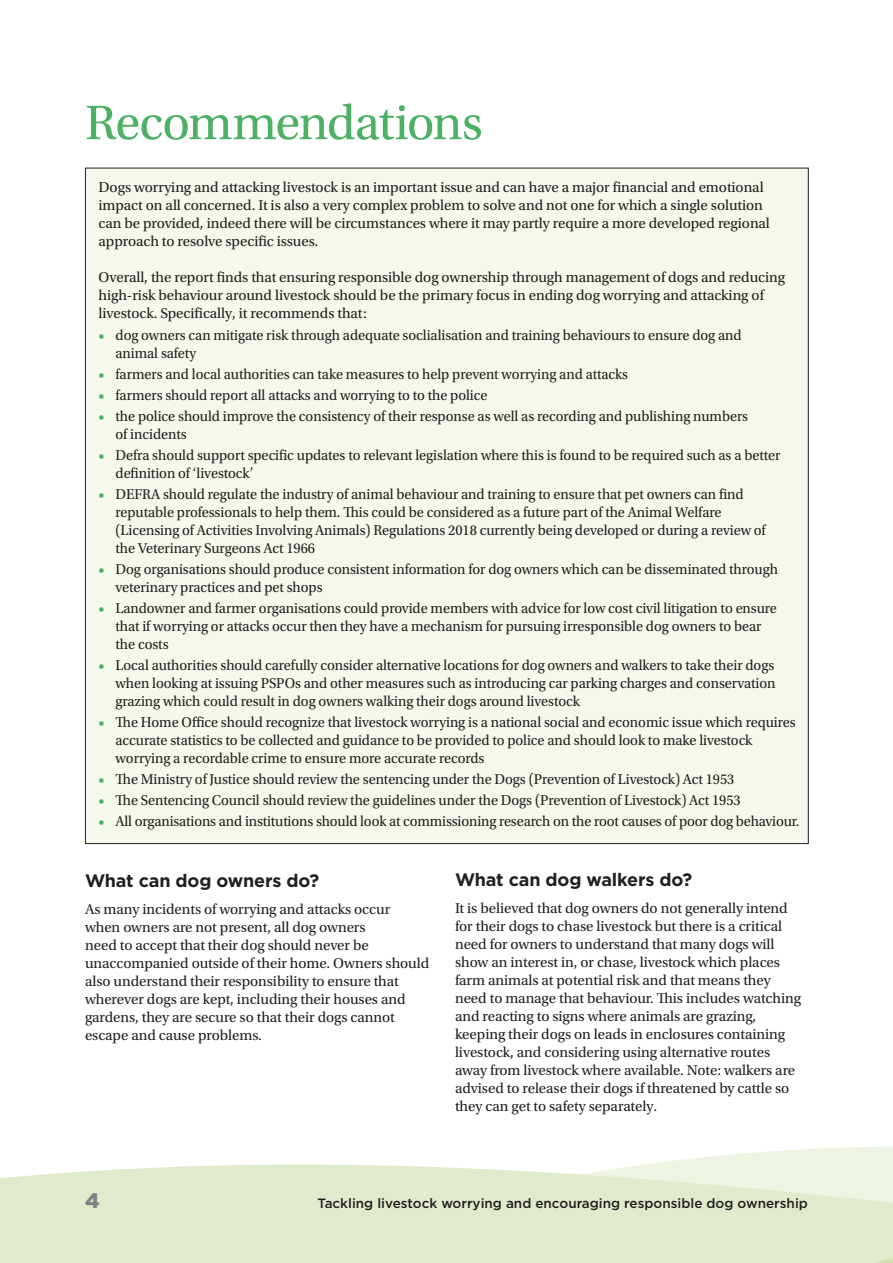
<style>
.page{position:relative;width:893px;height:1263px;background:#fff}
.page>*{position:absolute;margin:0;border:0;box-sizing:border-box;transform-origin:0 0}
.t1{font:51px "Utopia Std";letter-spacing:-.025em;color:#4db164}
.t2{font:900 21px "Gotham";color:#808285}
.t3{font:700 18px "Gotham";letter-spacing:-.01em;color:#231f20}
.t4{font:15px/18px "Utopia Std";letter-spacing:-.005em;color:#231f20;scale:.96 1}
.t5{font:15px/18px "Utopia Std";letter-spacing:-.005em;color:#231f20}
.t6{font:500 13.5px "Gotham";color:#231f20}
.s1{color:#4db164}
</style>
<div class="page">
<svg style="left:0;top:1153px;width:744px;height:110px;background:#e4edd3"></svg>
<svg style="left:744px;top:1146px;width:149px;height:117px;background:#e6efd5"></svg>
<div style="left:85px;top:168px;width:723px;height:675px;background:#f4f8ed"></div>
<h1 class="t1" style="left:85px;top:95px;width:399px">Recommendations</h1>
<p class="t5" style="left:99px;top:179px;width:673px">Dogs worrying and attacking livestock is an important issue and can have a major financial and emotional impact on all concerned. It is also a very complex problem to solve and not one for which a single solution can be provided, indeed there will be circumstances where it may partly require a more developed regional approach to resolve specific issues.</p>
<p class="t5" style="left:99px;top:269px;width:688px">Overall, the report finds that ensuring responsible dog ownership through management of dogs and reducing high-risk behaviour around livestock should be the primary focus in ending dog worrying and attacking of livestock. Specifically, it recommends that:</p>
<p class="t4" style="left:116px;top:327px;width:654px;text-indent:-17px"><span class="s1">•</span> dog owners can mitigate risk through adequate soclialisation and training behaviours to ensure dog and animal safety</p>
<p class="t4" style="left:99px;top:366px;width:553px"><span class="s1">•</span> farmers and local authorities can take measures to help prevent worrying and attacks</p>
<p class="t4" style="left:99px;top:387px;width:407px"><span class="s1">•</span> farmers should report all attacks and worrying to to the police</p>
<p class="t4" style="left:116px;top:408px;width:660px;text-indent:-17px"><span class="s1">•</span> the police should improve the consistency of their response as well as recording and publishing numbers of incidents</p>
<p class="t4" style="left:116px;top:447px;width:694px;text-indent:-17px"><span class="s1">•</span> Defra should support specific updates to relevant legislation where this is found to be required such as a better definition of ‘livestock’</p>
<p class="t4" style="left:116px;top:486px;width:679px;text-indent:-17px"><span class="s1">•</span> DEFRA should regulate the industry of animal behaviour and training to ensure that pet owners can find reputable professionals to help them. This could be considered as a future part of the Animal Welfare (Licensing of Activities Involving Animals) Regulations 2018 currently being developed or during a review of the Veterinary Surgeons Act 1966</p>
<p class="t4" style="left:116px;top:561px;width:692px;text-indent:-17px"><span class="s1">•</span> Dog organisations should produce consistent information for dog owners which can be disseminated through veterinary practices and pet shops</p>
<p class="t4" style="left:116px;top:600px;width:690px;text-indent:-17px"><span class="s1">•</span> Landowner and farmer organisations could provide members with advice for low cost civil litigation to ensure that if worrying or attacks occur then they have a mechanism for pursuing irresponsible dog owners to bear the costs</p>
<p class="t4" style="left:116px;top:657px;width:689px;text-align:justify;text-indent:-17px"><span class="s1">•</span> Local authorities should carefully consider alternative locations for dog owners and walkers to take their dogs when looking at issuing PSPOs and other measures such as introducing car parking charges and conservation grazing which could result in dog owners walking their dogs around livestock</p>
<p class="t4" style="left:116px;top:714px;width:710px;text-indent:-17px"><span class="s1">•</span> The Home Office should recognize that livestock worrying is a national social and economic issue which requires accurate statistics to be collected and guidance to be provided to police and should look to make livestock worrying a recordable crime to ensure more accurate records</p>
<p class="t4" style="left:99px;top:771px;width:664px"><span class="s1">•</span> The Ministry of Justice should review the sentencing under the Dogs (Prevention of Livestock) Act 1953</p>
<p class="t4" style="left:99px;top:792px;width:670px"><span class="s1">•</span> The Sentencing Council should review the guidelines under the Dogs (Prevention of Livestock) Act 1953</p>
<p class="t4" style="left:99px;top:812px;width:731px"><span class="s1">•</span> All organisations and institutions should look at commissioning research on the root causes of poor dog behaviour.</p>
<p class="t3" style="left:85px;top:869px;width:236px">What can dog owners do?</p>
<p class="t5" style="left:85px;top:900px;width:346px">As many incidents of worrying and attacks occur when owners are not present, all dog owners<br>need to accept that their dog should never be unaccompanied outside of their home. Owners should also understand their responsibility to ensure that wherever dogs are kept, including their houses and gardens, they are secure so that their dogs cannot escape and cause problems.</p>
<p class="t3" style="left:455px;top:868px;width:239px">What can dog walkers do?</p>
<p class="t5" style="left:455px;top:899px;width:348px">It is believed that dog owners do not generally intend for their dogs to chase livestock but there is a critical need for owners to understand that many dogs will show an interest in, or chase, livestock which places farm animals at potential risk and that means they need to manage that behaviour. This includes watching and reacting to signs where animals are grazing, keeping their dogs on leads in enclosures containing livestock, and considering using alternative routes away from livestock where available. Note: walkers are advised to release their dogs if threatened by cattle so they can get to safety separately.</p>
<h2 class="t2" style="left:85px;top:1185px;width:16px">4</h2>
<p class="t6" style="left:317px;top:1194px;width:492px">Tackling livestock worrying and encouraging responsible dog ownership</p>
</div>
